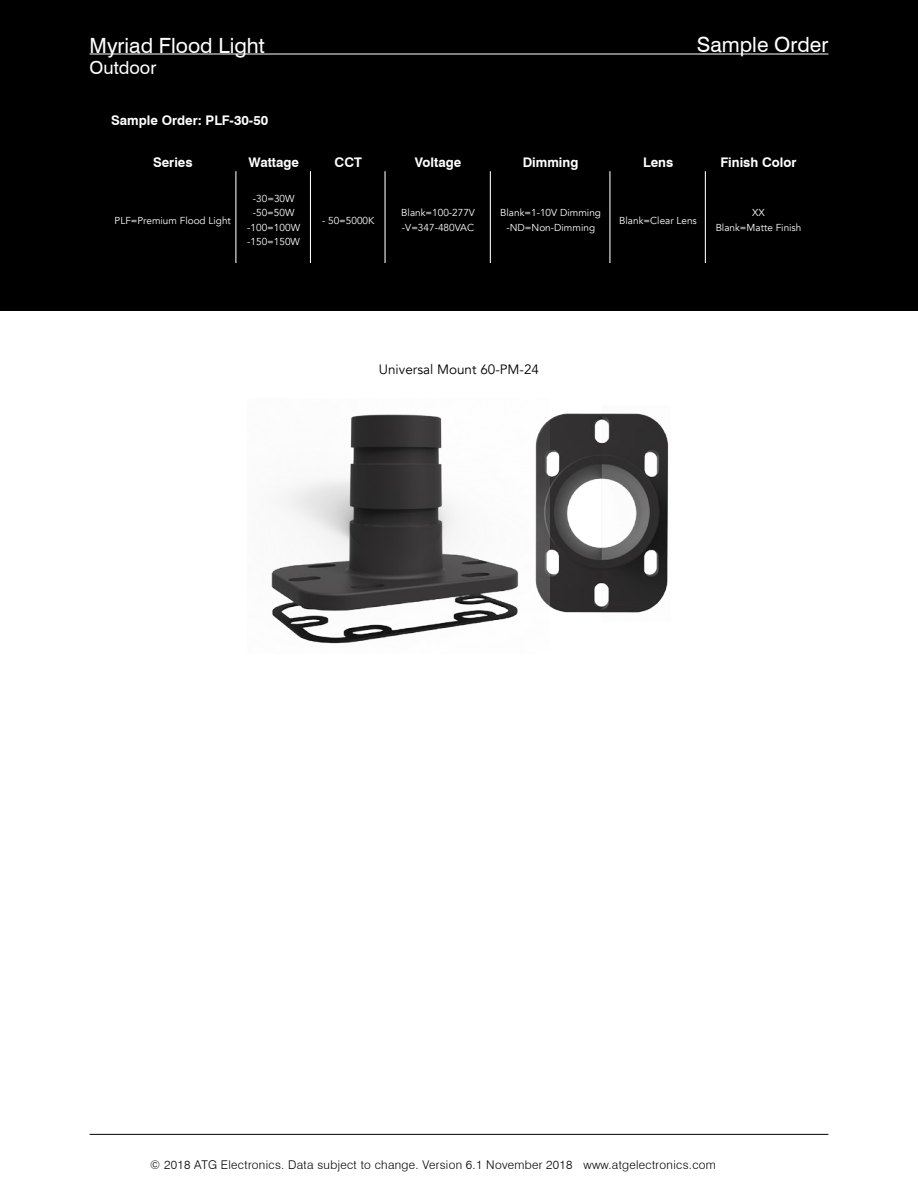
<style>
.page{position:relative;width:918px;height:1188px;background:#fff}
.page>*{position:absolute;margin:0;border:0;box-sizing:border-box;transform-origin:0 0}
.t1{font:21px "Swiss 721 BT";color:#fff}
.t2{font:18px "Swiss 721 BT";color:#fff}
.t3{font:13.5px "Avenir";color:#000}
.t4{font:700 13.2px "Swiss 721 BT";color:#fff}
.t5{font:300 12px "Swiss 721 BT";letter-spacing:.025em;color:#000}
.t6{font:10.05px/14.2px "Avenir";color:#fff;text-align:center}
</style>
<div class="page">
<div style="left:0;top:0;width:918px;height:310px;background:#000"></div>
<hr style="left:90px;top:1134px;width:738px;height:1px;background:#000101">
<hr style="left:90px;top:54px;width:738px;height:1px;background:#fff">
<hr style="left:235px;top:171px;width:1px;height:91px;background:#fff">
<hr style="left:310px;top:171px;width:1px;height:91px;background:#fff">
<hr style="left:385px;top:171px;width:1px;height:91px;background:#fff">
<hr style="left:490px;top:171px;width:1px;height:91px;background:#fff">
<hr style="left:609px;top:171px;width:1px;height:91px;background:#fff">
<hr style="left:705px;top:171px;width:1px;height:91px;background:#fff">
<img style="left:549px;top:413px;width:120px;height:200px">
<img style="left:271px;top:414px;width:278px;height:230px">
<h1 class="t1" style="left:90px;top:32px;width:177px">Myriad Flood Light</h1>
<h2 class="t2" style="left:90px;top:57px;width:68px">Outdoor</h2>
<h3 class="t4" style="left:111px;top:113px;width:159px">Sample Order: PLF-30-50</h3>
<h1 class="t1" style="left:697px;top:32px;width:133px">Sample Order</h1>
<h3 class="t4" style="left:153px;top:155px;width:41px">Series</h3>
<h3 class="t4" style="left:248px;top:155px;width:52px">Wattage</h3>
<h3 class="t4" style="left:335px;top:155px;width:29px">CCT</h3>
<h3 class="t4" style="left:415px;top:155px;width:48px">Voltage</h3>
<h3 class="t4" style="left:523px;top:155px;width:57px">Dimming</h3>
<h3 class="t4" style="left:643px;top:155px;width:32px">Lens</h3>
<h3 class="t4" style="left:720px;top:155px;width:78px">Finish Color</h3>
<p class="t6" style="left:115px;top:213px;width:118px">PLF=Premium Flood Light</p>
<p class="t6" style="left:247px;top:192px;width:54px">-30=30W -50=50W -100=100W -150=150W</p>
<p class="t6" style="left:322px;top:213px;width:54px">- 50=5000K</p>
<p class="t6" style="left:401px;top:206px;width:75px;text-align:left">Blank=100-277V -V=347-480VAC</p>
<p class="t6" style="left:500px;top:206px;width:102px">Blank=1-10V Dimming -ND=Non-Dimming</p>
<p class="t6" style="left:619px;top:213px;width:79px">Blank=Clear Lens</p>
<p class="t6" style="left:716px;top:206px;width:87px">XX<br>Blank=Matte Finish</p>
<h3 class="t3" style="left:379px;top:362px;width:162px">Universal Mount 60-PM-24</h3>
<p class="t5" style="left:150px;top:1157px;width:567px">© 2018 ATG Electronics. Data subject to change. Version 6.1 November 2018 www.atgelectronics.com</p>
</div>
